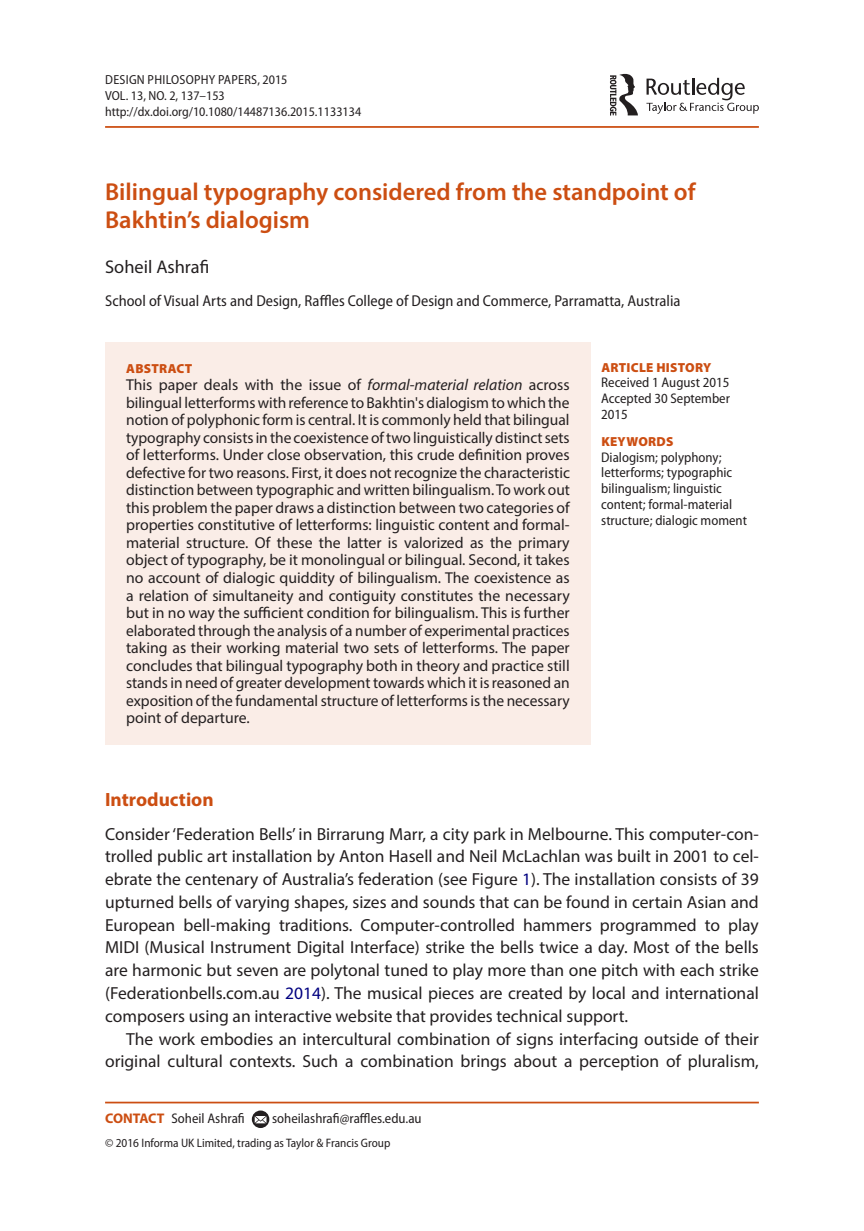
<style>
.page{position:relative;width:864px;height:1231px;background:#fff}
.page>*{position:absolute;margin:0;border:0;box-sizing:border-box;transform-origin:0 0}
.t1{font:600 24.5px/28px "Myriad Pro";color:#cc4e12}
.t2{font:700 19.25px "Myriad Pro";color:#cc4e12}
.t3{font:18.38px "Myriad Pro";color:#231f20}
.t4{font:17.5px/22.8px "Myriad Pro";color:#231f20;text-align:justify}
.t5{font:15.75px/17.5px "Myriad Pro";letter-spacing:-.005em;color:#231f20;text-align:justify}
.t6{font:semi-condensed 15.75px "Myriad Pro";color:#231f20}
.t7{font:semi-condensed 14px/15.8px "Myriad Pro";color:#231f20}
.t8{font:semi-condensed 13.12px/15.8px "Myriad Pro";color:#231f20}
.t9{font:900 13.12px "Myriad Pro";letter-spacing:.02em;color:#cc4e12}
.t10{font:semi-condensed 12.25px "Myriad Pro";color:#231f20}
.s1{font-style:italic}
.s2{color:#000080}
.s3{font-weight:700;font-stretch:normal;color:#cc4e12}
</style>
<div class="page">
<hr style="left:105px;top:126px;width:653px;height:2px;background:#cc4e12">
<div style="left:105px;top:342px;width:485px;height:402px;background:#faede7"></div>
<hr style="left:105px;top:1101px;width:653px;height:2px;background:#cc4e12">
<svg style="left:252px;top:1110px;width:17px;height:17px"></svg>
<svg style="left:254px;top:1115px;width:12px;height:8px"></svg>
<svg style="left:646px;top:78px;width:112px;height:36px"></svg>
<svg style="left:610px;top:74px;width:27px;height:42px"></svg>
<p class="t8" style="left:105px;top:72px;width:257px">Design Philosophy Papers, 2015<br>VOL. 13, NO. 2, 137–153 http://dx.doi.org/10.1080/14487136.2015.1133134</p>
<h1 class="t1" style="left:105px;top:177px;width:591px">Bilingual typography considered from the standpoint of<br>Bakhtin’s dialogism</h1>
<p class="t3" style="left:105px;top:256px;width:106px">Soheil Ashrafi</p>
<p class="t6" style="left:105px;top:292px;width:576px">School of Visual Arts and Design, Raffles College of Design and Commerce, Parramatta, Australia</p>
<p class="t9" style="left:126px;top:361px;width:68px">ABSTRACT</p>
<p class="t5" style="left:126px;top:376px;width:445px">This paper deals with the issue of <span class="s1">formal</span>-<span class="s1">material relation</span> across bilingual letterforms with reference to Bakhtin's dialogism to which the notion of polyphonic form is central. It is commonly held that bilingual typography consists in the coexistence of two linguistically distinct sets of letterforms. Under close observation, this crude definition proves defective for two reasons. First, it does not recognize the characteristic distinction between typographic and written bilingualism. To work out this problem the paper draws a distinction between two categories of properties constitutive of letterforms: linguistic content and formal&shy;material structure. Of these the latter is valorized as the primary object of typography, be it monolingual or bilingual. Second, it takes no account of dialogic quiddity of bilingualism. The coexistence as a relation of simultaneity and contiguity constitutes the necessary but in no way the sufficient condition for bilingualism. This is further elaborated through the analysis of a number of experimental practices taking as their working material two sets of letterforms. The paper concludes that bilingual typography both in theory and practice still stands in need of greater development towards which it is reasoned an exposition of the fundamental structure of letterforms is the necessary point of departure.</p>
<p class="t9" style="left:601px;top:360px;width:111px">ARTICLE HISTORY</p>
<p class="t7" style="left:601px;top:375px;width:130px;text-align:justify">Received 1 August 2015<br>Accepted 30 September 2015</p>
<p class="t9" style="left:601px;top:434px;width:74px">KEYWORDS</p>
<p class="t7" style="left:601px;top:449px;width:147px">Dialogism; polyphony; letterforms; typographic bilingualism; linguistic content; formal-material structure; dialogic moment</p>
<p class="t2" style="left:105px;top:786px;width:110px">Introduction</p>
<p class="t4" style="left:105px;top:822px;width:655px">Consider ‘Federation Bells’ in Birrarung Marr, a city park in Melbourne. This computer-con&shy;trolled public art installation by Anton Hasell and Neil McLachlan was built in 2001 to cel&shy;ebrate the centenary of Australia’s federation (see Figure <span class="s2">1</span>). The installation consists of 39 upturned bells of varying shapes, sizes and sounds that can be found in certain Asian and European bell-making traditions. Computer-controlled hammers programmed to play MIDI (Musical Instrument Digital Interface) strike the bells twice a day. Most of the bells are harmonic but seven are polytonal tuned to play more than one pitch with each strike (Federationbells.com.au <span class="s2">2014</span>). The musical pieces are created by local and international composers using an interactive website that provides technical support.</p>
<p class="t4" style="left:105px;top:1026px;width:655px;text-align:right">The work embodies an intercultural combination of signs interfacing outside of their original cultural contexts. Such a combination brings about a perception of pluralism,</p>
<p class="t7" style="left:105px;top:1110px;width:141px"><span class="s3">CONTACT</span> Soheil Ashrafi</p>
<p class="t7" style="left:272px;top:1110px;width:151px">soheilashrafi@raffles.edu.au</p>
<p class="t10" style="left:105px;top:1135px;width:286px">© 2016 Informa UK Limited, trading as Taylor &amp; Francis Group</p>
</div>
